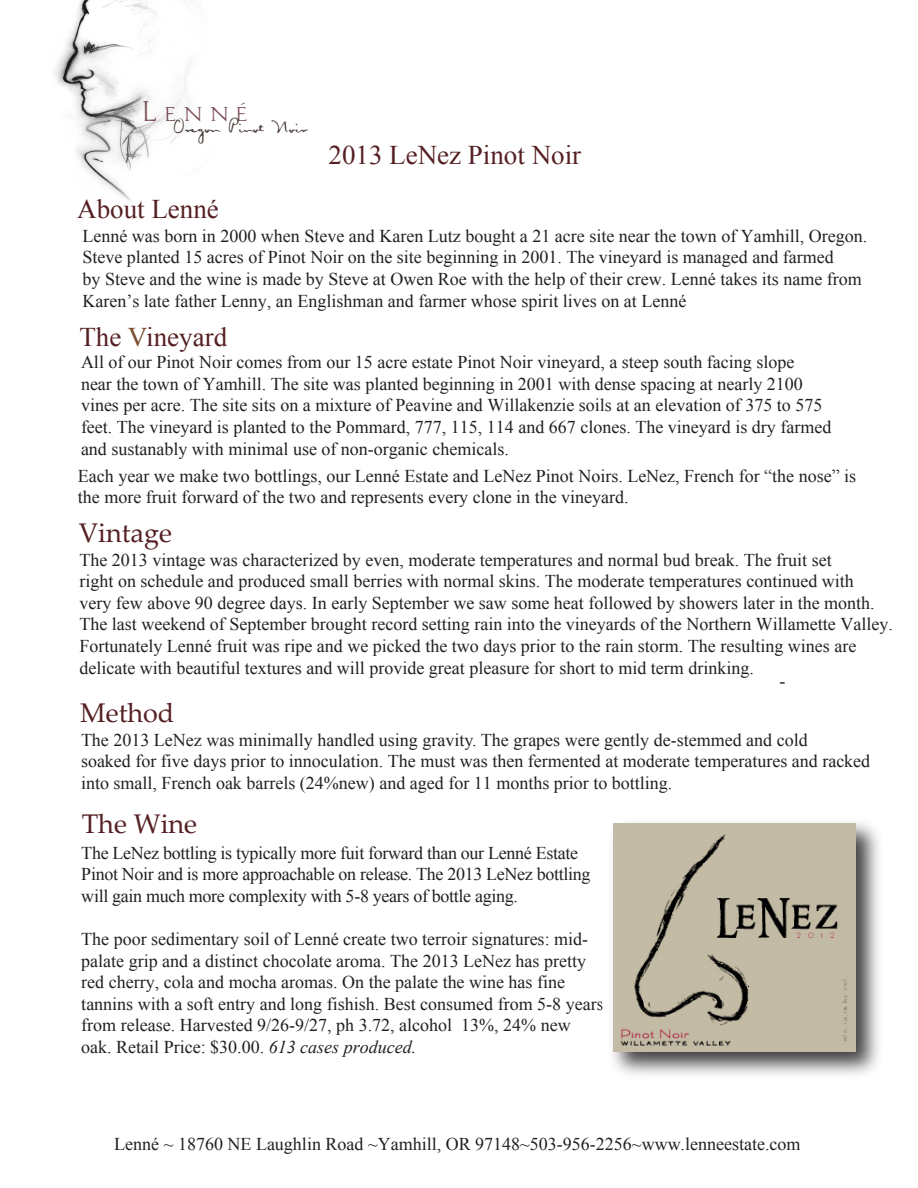
<style>
.page{position:relative;width:918px;height:1188px;background:#fff}
.page>*{position:absolute;margin:0;border:0;box-sizing:border-box;transform-origin:0 0}
.t1{font:29.7px "Michelangelo";letter-spacing:.28em;color:#7d4d56}
.t2{font:27px "Times New Roman";color:#562023}
.t3{font:27px "Palatino Linotype";color:#562023}
.t4{font:22.5px "Autograph Lanier HPLHS";color:#4c3f3a}
.t5{font:18px/21.6px "Times New Roman";color:#231f20}
.t6{font:18px/21.6px "Times New Roman";letter-spacing:-.02em;color:#231f20}
.s1{color:#7c502f}
.s2{font-style:italic}
</style>
<div class="page">
<img style="left:54px;top:0;width:137px;height:202px">
<img style="left:612px;top:822px;width:267px;height:253px">
<img style="left:614px;top:824px;width:241px;height:228px">
<h1 class="t1" style="left:142px;top:96px;width:107px">Lenné</h1>
<p class="t4" style="left:173px;top:112px;width:135px">Oregon Pinot Noir</p>
<h2 class="t2" style="left:328px;top:135px;width:254px">2013 LeNez Pinot Noir</h2>
<h2 class="t2" style="left:77px;top:190px;width:143px">About Lenné</h2>
<p class="t5" style="left:82px;top:224px;width:786px">Lenné was born in 2000 when Steve and Karen Lutz bought a 21 acre site near the town of Yamhill, Oregon.<br>Steve planted 15 acres of Pinot Noir on the site beginning in 2001. The vineyard is managed and farmed<br>by Steve and the wine is made by Steve at Owen Roe with the help of their crew. Lenné takes its name from Karen’s late father Lenny, an Englishman and farmer whose spirit lives on at Lenné</p>
<h2 class="t2" style="left:80px;top:318px;width:149px">The <span class="s1">V</span>ineyard</h2>
<p class="t5" style="left:81px;top:351px;width:752px">All of our Pinot Noir comes from our 15 acre estate Pinot Noir vineyard, a steep south facing slope<br>near the town of Yamhill. The site was planted beginning in 2001 with dense spacing at nearly 2100 vines per acre. The site sits on a mixture of Peavine and Willakenzie soils at an elevation of 375 to 575 feet. The vineyard is planted to the Pommard, 777, 115, 114 and 667 clones. The vineyard is dry farmed and sustanably with minimal use of non-organic chemicals.</p>
<p class="t5" style="left:78px;top:464px;width:780px">Each year we make two bottlings, our Lenné Estate and LeNez Pinot Noirs. LeNez, French for “the nose” is the more fruit forward of the two and represents every clone in the vineyard.</p>
<h2 class="t3" style="left:79px;top:513px;width:95px">Vintage</h2>
<p class="t5" style="left:80px;top:548px;width:815px">The 2013 vintage was characterized by even, moderate temperatures and normal bud break. The fruit set<br>right on schedule and produced small berries with normal skins. The moderate temperatures continued with<br>very few above 90 degree days. In early September we saw some heat followed by showers later in the month.<br>The last weekend of September brought record setting rain into the vineyards of the Northern Willamette Valley.<br>Fortunately Lenné fruit was ripe and we picked the two days prior to the rain storm. The resulting wines are delicate with beautiful textures and will provide great pleasure for short to mid term drinking.</p>
<h2 class="t3" style="left:80px;top:693px;width:96px">Method</h2>
<p class="t5" style="left:779px;top:670px;width:7px">-</p>
<p class="t5" style="left:81px;top:728px;width:791px">The 2013 LeNez was minimally handled using gravity. The grapes were gently de-stemmed and cold<br>soaked for five days prior to innoculation. The must was then fermented at moderate temperatures and racked into small, French oak barrels (24%new) and aged for 11 months prior to bottling.</p>
<h2 class="t3" style="left:82px;top:804px;width:117px">The Wine</h2>
<p class="t6" style="left:81px;top:841px;width:511px">The LeNez bottling is typically more fuit forward than our Lenné Estate<br>Pinot Noir and is more approachable on release. The 2013 LeNez bottling will gain much more complexity with 5-8 years of bottle aging.</p>
<p class="t5" style="left:81px;top:928px;width:524px">The poor sedimentary soil of Lenné create two terroir signatures: mid&shy;palate grip and a distinct chocolate aroma. The 2013 LeNez has pretty red cherry, cola and mocha aromas. On the palate the wine has fine tannins with a soft entry and long fishish. Best consumed from 5-8 years from release. Harvested 9/26-9/27, ph 3.72, alcohol 13%, 24% new oak. Retail Price: $30.00. <span class="s2">613 cases produced.</span></p>
<p class="t5" style="left:114px;top:1132px;width:688px">Lenné ~ 18760 NE Laughlin Road ~Yamhill, OR 97148~503-956-2256~www.lenneestate.com</p>
</div>
